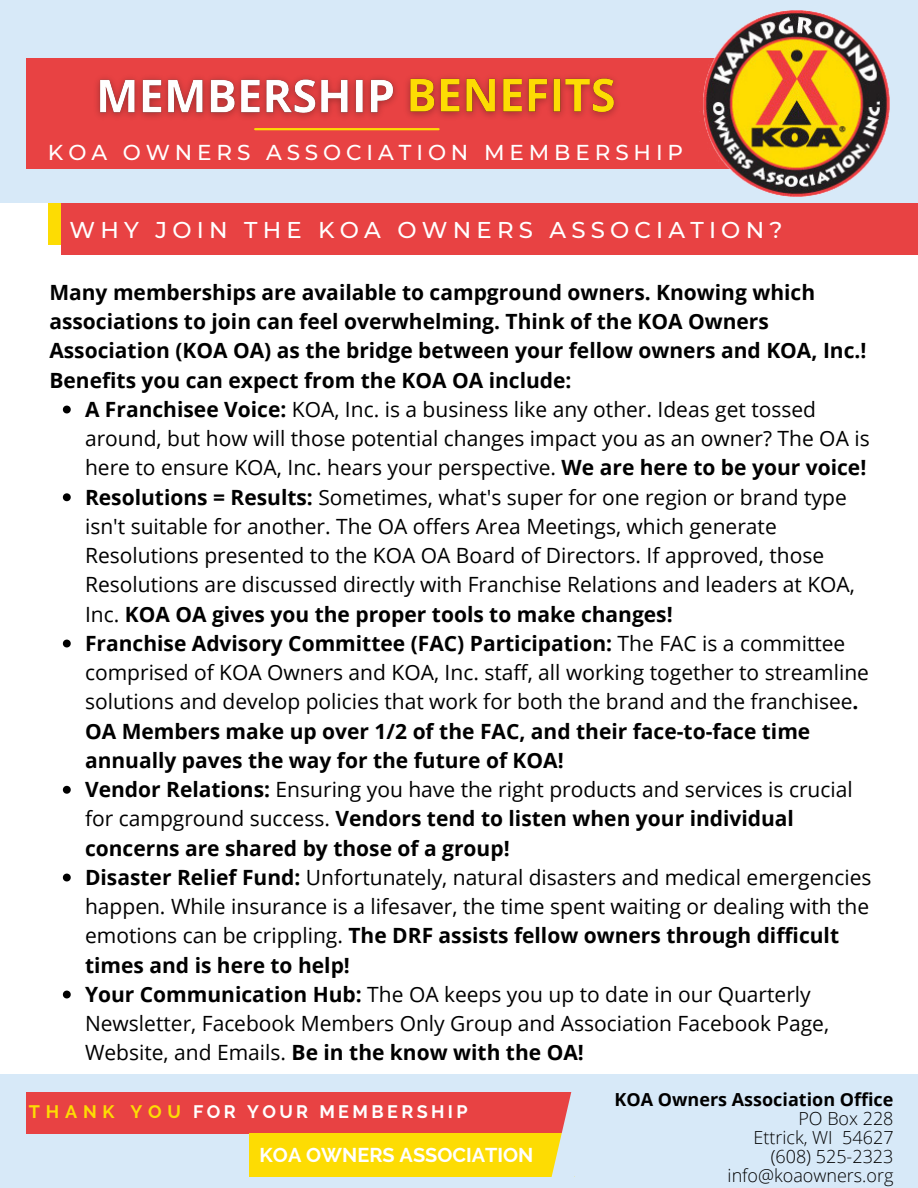
<style>
.page{position:relative;width:918px;height:1188px;background:#fff}
.page>*{position:absolute;margin:0;border:0;box-sizing:border-box;transform-origin:0 0}
.t1{font:500 22.8px "Montserrat";letter-spacing:.23em;color:#fff}
.t2{font:500 21.45px "Montserrat";letter-spacing:.23em;color:#fff}
.t3{font:21px/29.2px "Open Sans";color:#000}
.t4{font:700 21px/29.2px "Open Sans";color:#000}
.t5{font:700 19.95px "Raleway";color:#fff}
.t6{font:300 18px/19.2px "Open Sans";color:#000;text-align:right}
.t7{font:700 18px "Open Sans";color:#000}
.t8{font:700 18px "Raleway";letter-spacing:.19em;color:#fff}
.s1{font-weight:700}
.s2{color:#fddc03}
</style>
<div class="page">
<div style="left:0;top:1074px;width:918px;height:114px;background:#d7e9f8"></div>
<div style="left:26px;top:1092px;width:548px;height:42px;background:#e84243"></div>
<div style="left:250px;top:1133px;width:325px;height:44px;background:#fddc03"></div>
<svg style="left:551px;top:1092px;width:24px;height:85px"></svg>
<div style="left:0;top:0;width:918px;height:203px;background:#d7e9f8"></div>
<div style="left:26px;top:58px;width:781px;height:111px;background:#e84243"></div>
<img style="left:703px;top:10px;width:187px;height:187px">
<img style="left:96px;top:77px;width:299px;height:54px">
<img style="left:395px;top:77px;width:222px;height:54px">
<div style="left:48px;top:203px;width:17px;height:41px;background:#fddc03"></div>
<div style="left:61px;top:203px;width:857px;height:52px;background:#e84243"></div>
<svg style="left:63px;top:406px;width:8px;height:7px"></svg>
<svg style="left:63px;top:493px;width:8px;height:8px"></svg>
<svg style="left:63px;top:640px;width:8px;height:7px"></svg>
<svg style="left:63px;top:786px;width:8px;height:8px"></svg>
<svg style="left:63px;top:874px;width:8px;height:7px"></svg>
<svg style="left:63px;top:991px;width:8px;height:7px"></svg>
<p class="t2" style="left:48px;top:139px;width:637px">KOA OWNERS ASSOCIATION MEMBERSHIP</p>
<p class="t1" style="left:70px;top:216px;width:714px">WHY JOIN THE KOA OWNERS ASSOCIATION?</p>
<p class="t4" style="left:49px;top:277px;width:819px">Many memberships are available to campground owners. Knowing which associations to join can feel overwhelming. Think of the KOA Owners Association (KOA OA) as the bridge between your fellow owners and KOA, Inc.!<br>Benefits you can expect from the KOA OA include:</p>
<p class="t3" style="left:85px;top:394px;width:788px"><span class="s1">A Franchisee Voice:</span> KOA, Inc. is a business like any other. Ideas get tossed around, but how will those potential changes impact you as an owner? The OA is here to ensure KOA, Inc. hears your perspective. <span class="s1">We are here to be your voice!<br>Resolutions = Results:</span> Sometimes, what's super for one region or brand type isn't suitable for another. The OA offers Area Meetings, which generate Resolutions presented to the KOA OA Board of Directors. If approved, those Resolutions are discussed directly with Franchise Relations and leaders at KOA, Inc. <span class="s1">KOA OA gives you the proper tools to make changes!<br>Franchise Advisory Committee (FAC) Participation:</span> The FAC is a committee comprised of KOA Owners and KOA, Inc. staff, all working together to streamline solutions and develop policies that work for both the brand and the franchisee<span class="s1">.<br>OA Members make up over 1/2 of the FAC, and their face-to-face time annually paves the way for the future of KOA!<br>Vendor Relations:</span> Ensuring you have the right products and services is crucial for campground success. <span class="s1">Vendors tend to listen when your individual concerns are shared by those of a group!<br>Disaster Relief Fund:</span> Unfortunately, natural disasters and medical emergencies happen. While insurance is a lifesaver, the time spent waiting or dealing with the emotions can be crippling. <span class="s1">The DRF assists fellow owners through difficult times and is here to help!<br>Your Communication Hub:</span> The OA keeps you up to date in our Quarterly Newsletter, Facebook Members Only Group and Association Facebook Page, Website, and Emails. <span class="s1">Be in the know with the OA!</span></p>
<p class="t8" style="left:29px;top:1102px;width:440px"><span class="s2">T H A N K Y O U</span> FOR YOUR MEMBERSHIP</p>
<p class="t5" style="left:260px;top:1143px;width:275px">KOA OWNERS ASSOCIATION</p>
<p class="t7" style="left:615px;top:1086px;width:280px">KOA Owners Association Office</p>
<p class="t6" style="left:728px;top:1108px;width:167px">PO Box 228<br>Ettrick, WI 54627 (608) 525-2323 info@koaowners.org</p>
</div>
